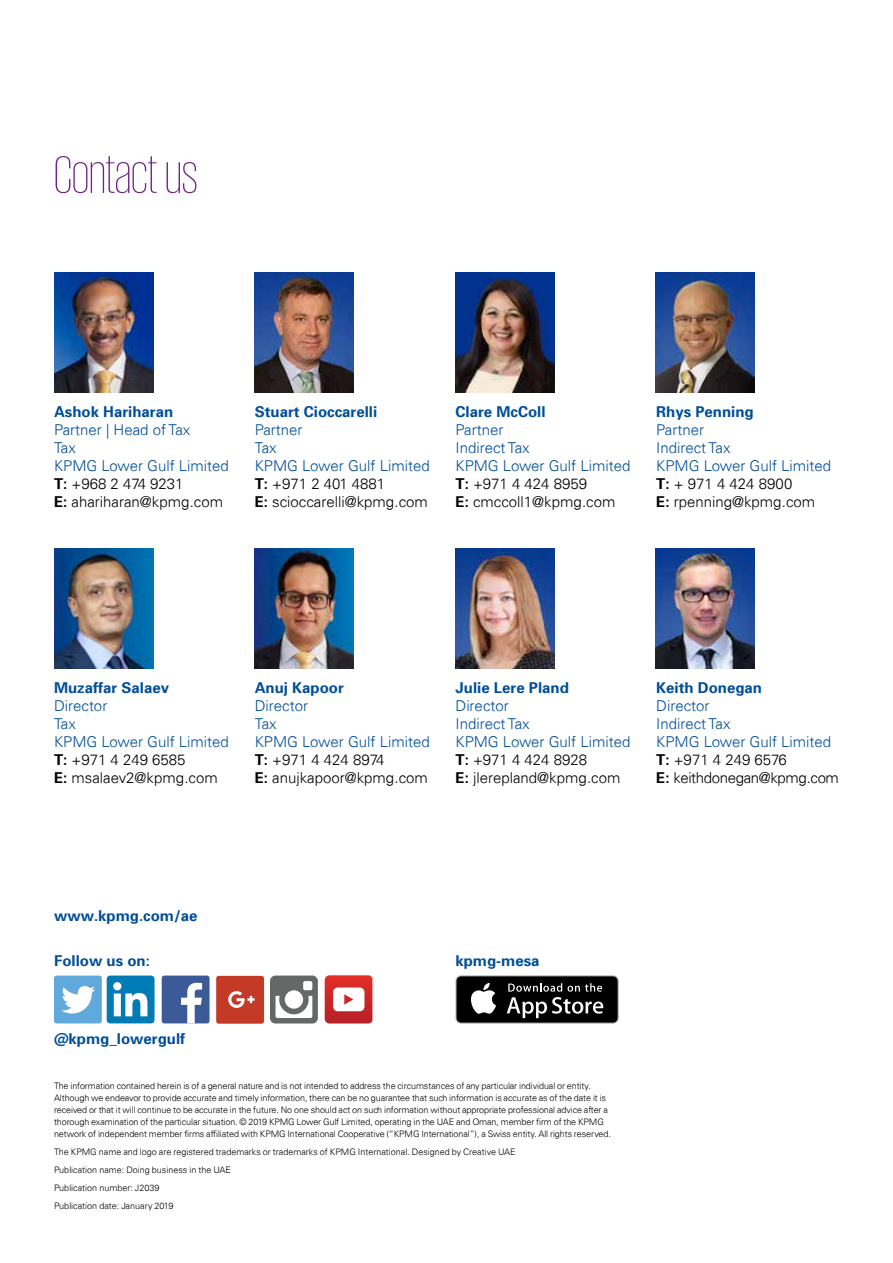
<style>
.page{position:relative;width:893px;height:1263px;background:#fff}
.page>*{position:absolute;margin:0;border:0;box-sizing:border-box;transform-origin:0 0}
.t1{font:200 54px "KPMG";color:#702784}
.t2{font:300 15px/18px "Univers 45";color:#004e98}
.t3{font:700 15px "Univers 65";color:#004e98}
.t4{font:300 15px/18px "Univers 45";color:#000}
.t5{font:300 9px/12px "Univers 45";letter-spacing:-.01em;color:#000}
.s1{font-family:"Univers 65";font-weight:700;color:#000}
.s2{color:#000}
.s3{color:#004e98}
.s4{font-family:"Univers 65";font-weight:700}
</style>
<div class="page">
<img style="left:54px;top:272px;width:99px;height:120px">
<img style="left:255px;top:272px;width:99px;height:120px">
<img style="left:455px;top:272px;width:100px;height:120px">
<img style="left:455px;top:548px;width:100px;height:121px">
<img style="left:54px;top:548px;width:99px;height:121px">
<img style="left:656px;top:272px;width:99px;height:120px">
<img style="left:656px;top:548px;width:99px;height:121px">
<img style="left:255px;top:548px;width:99px;height:121px">
<svg style="left:455px;top:975px;width:164px;height:49px"></svg>
<div style="left:457px;top:976px;width:161px;height:46px;background:#000;border-radius:5px"></div>
<svg style="left:471px;top:983px;width:25px;height:31px"></svg>
<svg style="left:507px;top:983px;width:96px;height:35px"></svg>
<svg style="left:270px;top:975px;width:48px;height:48px"></svg>
<div style="left:107px;top:975px;width:48px;height:48px;background:#007bb6;border-radius:3px"></div>
<svg style="left:113px;top:982px;width:34px;height:34px"></svg>
<div style="left:162px;top:975px;width:48px;height:48px;background:#3d5a98;border-radius:3px"></div>
<svg style="left:181px;top:983px;width:21px;height:40px"></svg>
<div style="left:216px;top:976px;width:48px;height:48px;background:#c43a27;border-radius:3px"></div>
<svg style="left:325px;top:975px;width:47px;height:48px"></svg>
<div style="left:54px;top:975px;width:48px;height:48px;background:#60a9dd;border-radius:3px"></div>
<svg style="left:61px;top:986px;width:34px;height:27px"></svg>
<svg style="left:228px;top:991px;width:27px;height:17px"></svg>
<h1 class="t1" style="left:54px;top:149px;width:145px">Contact us</h1>
<h2 class="t3" style="left:54px;top:402px;width:121px">Ashok Hariharan</h2>
<h2 class="t2" style="left:54px;top:420px;width:176px">Partner | Head of Tax<br>Tax<br>KPMG Lower Gulf Limited<br><span class="s1">T:</span> <span class="s2">+968 2 474 9231<br></span><span class="s1">E:</span> <span class="s2">ahariharan@kpmg.com</span></h2>
<h2 class="t3" style="left:255px;top:402px;width:124px">Stuart Cioccarelli</h2>
<h2 class="t4" style="left:255px;top:420px;width:176px"><span class="s3">Partner<br>Tax<br>KPMG Lower Gulf Limited<br></span><span class="s4">T:</span> +971 2 401 4881<br><span class="s4">E:</span> scioccarelli@kpmg.com</h2>
<h2 class="t3" style="left:455px;top:402px;width:92px">Clare McColl</h2>
<h2 class="t2" style="left:455px;top:420px;width:176px">Partner<br>Indirect Tax<br>KPMG Lower Gulf Limited<br><span class="s1">T:</span> <span class="s2">+971 4 424 8959<br></span><span class="s1">E:</span> <span class="s2">cmccoll1@kpmg.com</span></h2>
<h2 class="t3" style="left:656px;top:402px;width:99px">Rhys Penning</h2>
<h2 class="t2" style="left:656px;top:420px;width:176px">Partner<br>Indirect Tax<br>KPMG Lower Gulf Limited<br><span class="s1">T:</span> <span class="s2">+ 971 4 424 8900<br></span><span class="s1">E:</span> <span class="s2">rpenning@kpmg.com</span></h2>
<h2 class="t3" style="left:54px;top:678px;width:117px">Muzaffar Salaev</h2>
<h2 class="t2" style="left:54px;top:697px;width:176px">Director<br>Tax<br>KPMG Lower Gulf Limited<br><span class="s1">T:</span> <span class="s2">+971 4 249 6585<br></span><span class="s1">E:</span> <span class="s2">msalaev2@kpmg.com</span></h2>
<h2 class="t3" style="left:255px;top:678px;width:91px">Anuj Kapoor</h2>
<h2 class="t2" style="left:255px;top:697px;width:176px">Director<br>Tax<br>KPMG Lower Gulf Limited<br><span class="s1">T:</span> <span class="s2">+971 4 424 8974<br></span><span class="s1">E:</span> <span class="s2">anujkapoor@kpmg.com</span></h2>
<h2 class="t3" style="left:455px;top:678px;width:115px">Julie Lere Pland</h2>
<h2 class="t2" style="left:455px;top:697px;width:176px">Director<br>Indirect Tax<br>KPMG Lower Gulf Limited<br><span class="s1">T:</span> <span class="s2">+971 4 424 8928<br></span><span class="s1">E:</span> <span class="s2">jlerepland@kpmg.com</span></h2>
<h2 class="t3" style="left:656px;top:678px;width:107px">Keith Donegan</h2>
<h2 class="t2" style="left:656px;top:697px;width:184px">Director<br>Indirect Tax<br>KPMG Lower Gulf Limited<br><span class="s1">T:</span> <span class="s2">+971 4 249 6576<br></span><span class="s1">E:</span> <span class="s2">keithdonegan@kpmg.com</span></h2>
<h2 class="t3" style="left:54px;top:906px;width:145px">www.kpmg.com/ae</h2>
<h2 class="t3" style="left:54px;top:951px;width:97px">Follow us on:</h2>
<h2 class="t3" style="left:54px;top:1029px;width:133px">@kpmg_lowergulf</h2>
<h2 class="t3" style="left:455px;top:951px;width:86px">kpmg-mesa</h2>
<p class="t5" style="left:54px;top:1080px;width:558px">The information contained herein is of a general nature and is not intended to address the circumstances of any particular individual or entity.<br>Although we endeavor to provide accurate and timely information, there can be no guarantee that such information is accurate as of the date it is received or that it will continue to be accurate in the future. No one should act on such information without appropriate professional advice after a thorough examination of the particular situation. © 2019 KPMG Lower Gulf Limited, operating in the UAE and Oman, member firm of the KPMG network of independent member firms affiliated with KPMG International Cooperative (“KPMG International”), a Swiss entity. All rights reserved.</p>
<p class="t5" style="left:54px;top:1143px;width:463px;line-height:18px">The KPMG name and logo are registered trademarks or trademarks of KPMG International. Designed by Creative UAE Publication name: Doing business in the UAE<br>Publication number: J2039<br>Publication date: January 2019</p>
</div>
